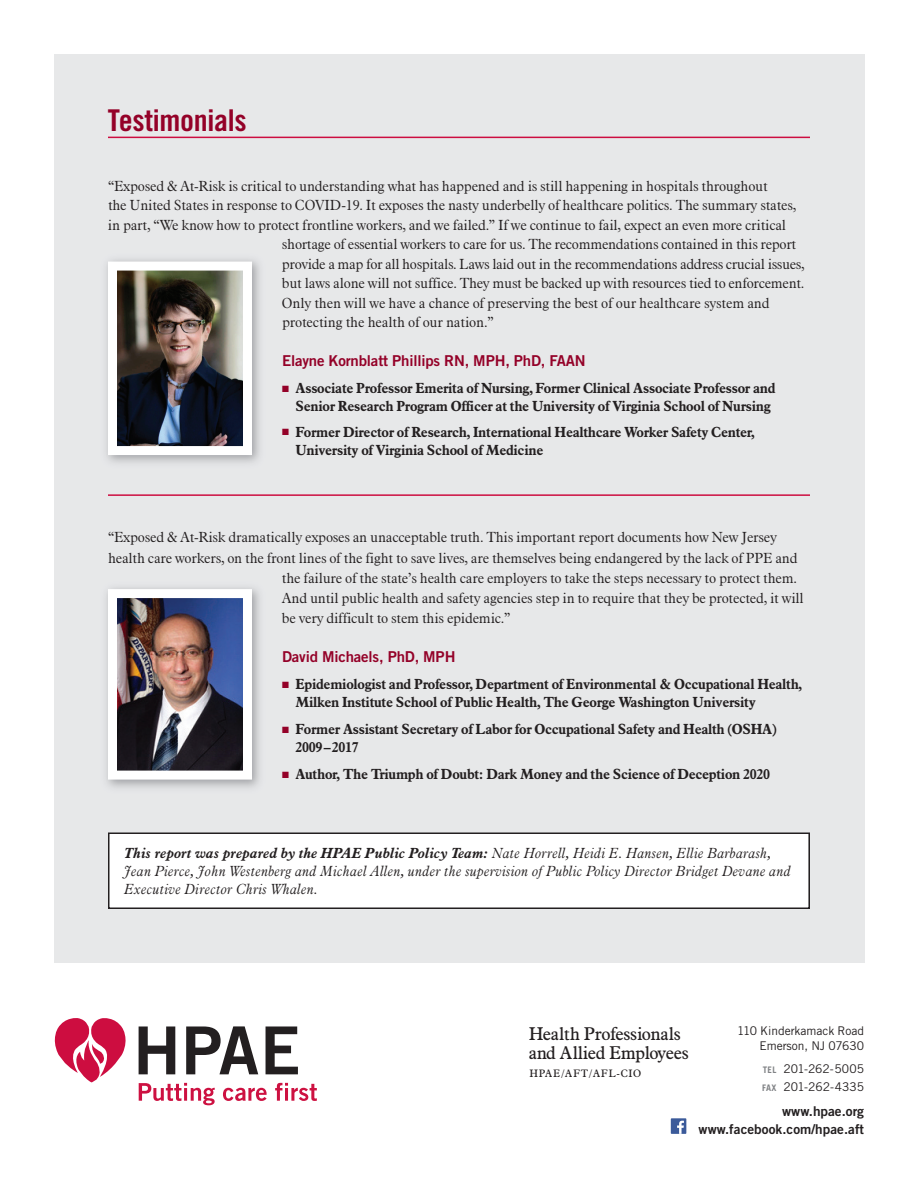
<style>
.page{position:relative;width:918px;height:1188px;background:#fff}
.page>*{position:absolute;margin:0;border:0;box-sizing:border-box;transform-origin:0 0}
.t1{font:30px "Trade Gothic Bold Cond Twenty";letter-spacing:-.01em;color:#940128;scale:1.05 1}
.t2{font:18px/19px "Aldine 721 BT";letter-spacing:-.015em;color:#231f20}
.t3{font:15px "Trade Gothic Bold Two";letter-spacing:-.01em;color:#940128}
.t4{font:300 14.25px "Aldine 721 BT";letter-spacing:-.02em;color:#231f20}
.t5{font:700 14.25px/18px "Aldine 721 BT";letter-spacing:-.02em;color:#231f20}
.t6{font:italic 300 14.25px/18px "Aldine 721 BT";letter-spacing:.015em;color:#231f20}
.t7{font:13.5px/17.9px "Trade Gothic Bold Two";letter-spacing:.005em;color:#231f20;text-align:right}
.t8{font:12px/15px "Trade Gothic";letter-spacing:-.005em;color:#231f20;text-align:right}
.t9{font:10.5px "Aldine 721 BT";letter-spacing:.06em;color:#231f20}
.s1{color:#940128}
.s2{font-weight:700}
.s3{font-weight:700;font-size:9px;color:#808285}
</style>
<div class="page">
<div style="left:54px;top:54px;width:810px;height:909px;background:#e7e8e9"></div>
<div style="left:671px;top:1118px;width:15px;height:16px;background:#3b5a9a"></div>
<svg style="left:677px;top:1121px;width:7px;height:13px"></svg>
<svg style="left:139px;top:1026px;width:36px;height:48px"></svg>
<svg style="left:186px;top:1026px;width:72px;height:48px"></svg>
<svg style="left:266px;top:1026px;width:32px;height:48px"></svg>
<svg style="left:55px;top:1018px;width:71px;height:64px"></svg>
<svg style="left:139px;top:1083px;width:76px;height:22px"></svg>
<svg style="left:223px;top:1088px;width:44px;height:13px"></svg>
<svg style="left:275px;top:1083px;width:42px;height:18px"></svg>
<hr style="left:108px;top:137px;width:702px;height:1px;background:#cd0d40">
<img style="left:118px;top:272px;width:124px;height:173px">
<div style="left:108px;top:262px;width:144px;height:193px;border:9px solid #fff"></div>
<hr style="left:108px;top:494px;width:702px;height:2px;background:#cd0d40">
<img style="left:118px;top:599px;width:124px;height:171px">
<div style="left:108px;top:589px;width:144px;height:191px;border:9px solid #fff"></div>
<div style="left:110px;top:834px;width:698px;height:74px;background:#fff"></div>
<div style="left:108px;top:832px;width:702px;height:77px;border:2px solid #231f20"></div>
<h1 class="t1" style="left:108px;top:109px;width:134px">Testimonials</h1>
<p class="t4" style="left:108px;top:181px;width:661px">“Exposed &amp; At-Risk is critical to understanding what has happened and is still happening in hospitals throughout</p>
<p class="t4" style="left:108px;top:200px;width:690px">the United States in response to COVID-19. It exposes the nasty underbelly of healthcare politics. The summary states,</p>
<p class="t4" style="left:108px;top:220px;width:680px">in part, “We know how to protect frontline workers, and we failed.” If we continue to fail, expect an even more critical</p>
<p class="t4" style="left:282px;top:239px;width:516px">shortage of essential workers to care for us. The recommendations contained in this report</p>
<p class="t4" style="left:282px;top:259px;width:524px">provide a map for all hospitals. Laws laid out in the recommendations address crucial issues,</p>
<p class="t4" style="left:282px;top:278px;width:524px">but laws alone will not suffice. They must be backed up with resources tied to enforcement.</p>
<p class="t4" style="left:282px;top:298px;width:489px">Only then will we have a chance of preserving the best of our healthcare system and</p>
<p class="t4" style="left:282px;top:317px;width:213px">protecting the health of our nation.”</p>
<p class="t3" style="left:282px;top:355px;width:305px">Elayne Kornblatt Phillips RN, MPH, PhD, FAAN</p>
<p class="t5" style="left:296px;top:380px;width:482px;text-indent:-14px"><span class="s1">■</span> Associate Professor Emerita of Nursing, Former Clinical Associate Professor and<br>Senior Research Program Officer at the University of Virginia School of Nursing</p>
<p class="t5" style="left:296px;top:424px;width:461px;text-indent:-14px"><span class="s1">■</span> Former Director of Research, International Healthcare Worker Safety Center,<br>University of Virginia School of Medicine</p>
<p class="t4" style="left:108px;top:532px;width:670px">“Exposed &amp; At-Risk dramatically exposes an unacceptable truth. This important report documents how New Jersey</p>
<p class="t4" style="left:108px;top:553px;width:691px">health care workers, on the front lines of the fight to save lives, are themselves being endangered by the lack of PPE and</p>
<p class="t4" style="left:282px;top:573px;width:517px">the failure of the state’s health care employers to take the steps necessary to protect them.</p>
<p class="t4" style="left:282px;top:593px;width:523px">And until public health and safety agencies step in to require that they be protected, it will</p>
<p class="t4" style="left:282px;top:613px;width:230px">be very difficult to stem this epidemic.”</p>
<p class="t3" style="left:282px;top:652px;width:175px">David Michaels, PhD, MPH</p>
<p class="t5" style="left:296px;top:677px;width:508px;text-indent:-14px"><span class="s1">■</span> Epidemiologist and Professor, Department of Environmental &amp; Occupational Health,<br>Milken Institute School of Public Health, The George Washington University</p>
<p class="t5" style="left:296px;top:722px;width:483px;text-indent:-14px"><span class="s1">■</span> Former Assistant Secretary of Labor for Occupational Safety and Health (OSHA)<br>2009–2017</p>
<p class="t5" style="left:282px;top:767px;width:490px"><span class="s1">■</span> Author, The Triumph of Doubt: Dark Money and the Science of Deception 2020</p>
<p class="t6" style="left:125px;top:845px;width:668px"><span class="s2">This report was prepared by the HPAE Public Policy Team:</span> Nate Horrell, Heidi E. Hansen, Ellie Barbarash,<br>Jean Pierce, John Westenberg and Michael Allen, under the supervision of Public Policy Director Bridget Devane and<br>Executive Director Chris Whalen.</p>
<p class="t2" style="left:529px;top:1025px;width:161px">Health Professionals and Allied Employees</p>
<p class="t9" style="left:530px;top:1070px;width:113px">HPAE/AFT/AFL-CIO</p>
<p class="t8" style="left:737px;top:1025px;width:128px">110 Kinderkamack Road<br>Emerson, NJ 07630</p>
<p class="t8" style="left:762px;top:1062px;width:104px;line-height:17.1px;text-align:left"><span class="s3">TEL</span> 201-262-5005<br><span class="s3">FAX</span> 201-262-4335</p>
<p class="t7" style="left:699px;top:1103px;width:167px">www.hpae.org www.facebook.com/hpae.aft</p>
</div>
